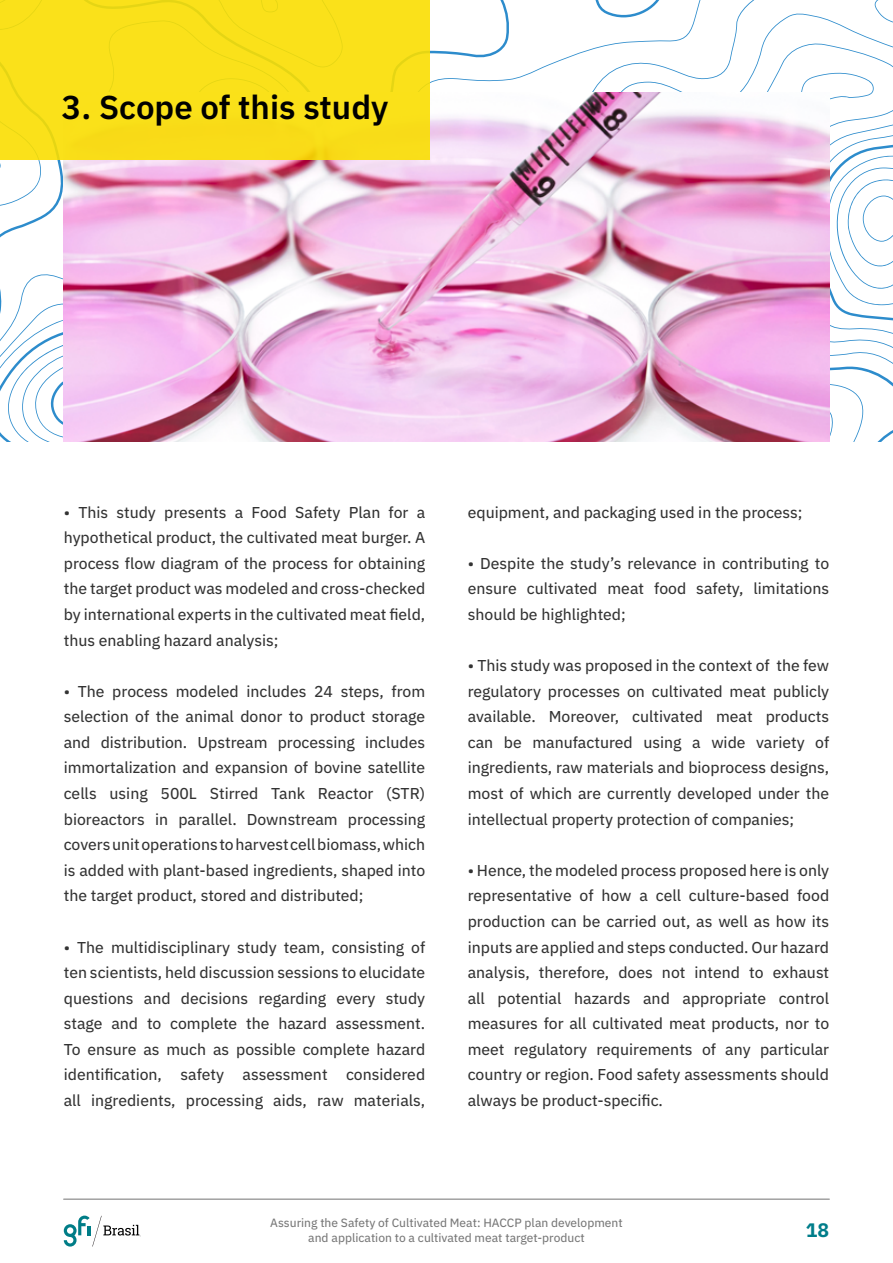
<style>
.page{position:relative;width:893px;height:1263px;background:#fff}
.page>*{position:absolute;margin:0;border:0;box-sizing:border-box;transform-origin:0 0}
.t1{font:600 33px "IBM Plex Sans";color:#000}
.t2{font:700 19.5px "IBM Plex Sans";color:#007d8a}
.t3{font:15.75px/25.7px "IBM Plex Sans Text";color:#333;text-align:justify}
.t4{font:12px/15px "IBM Plex Sans Text";color:#787878;text-align:center}
</style>
<div class="page">
<svg style="left:64px;top:1215px;width:77px;height:31px"></svg>
<hr style="left:64px;top:1198px;width:765px;height:2px;background:#787878">
<svg style="left:0;top:0;width:893px;height:442px"></svg>
<img style="left:64px;top:93px;width:765px;height:349px">
<div style="left:0;top:0;width:430px;height:160px;background:#fae11a"></div>
<h1 class="t1" style="left:62px;top:81px;width:328px">3. Scope of this study</h1>
<p class="t3" style="left:64px;top:498px;width:363px">• This study presents a Food Safety Plan for a hypothetical product, the cultivated meat burger. A process flow diagram of the process for obtaining the target product was modeled and cross-checked by international experts in the cultivated meat field, thus enabling hazard analysis;</p>
<p class="t3" style="left:64px;top:677px;width:363px">• The process modeled includes 24 steps, from selection of the animal donor to product storage and distribution. Upstream processing includes immortalization and expansion of bovine satellite cells using 500L Stirred Tank Reactor (STR) bioreactors in parallel. Downstream processing covers unit operations to harvest cell biomass, which is added with plant-based ingredients, shaped into the target product, stored and distributed;</p>
<p class="t3" style="left:64px;top:933px;width:363px">• The multidisciplinary study team, consisting of ten scientists, held discussion sessions to elucidate questions and decisions regarding every study stage and to complete the hazard assessment.<br>To ensure as much as possible complete hazard identification, safety assessment considered all ingredients, processing aids, raw materials,</p>
<p class="t3" style="left:468px;top:498px;width:336px">equipment, and packaging used in the process;</p>
<p class="t3" style="left:468px;top:549px;width:363px">• Despite the study’s relevance in contributing to ensure cultivated meat food safety, limitations should be highlighted;</p>
<p class="t3" style="left:468px;top:651px;width:363px">• This study was proposed in the context of the few regulatory processes on cultivated meat publicly available. Moreover, cultivated meat products can be manufactured using a wide variety of ingredients, raw materials and bioprocess designs, most of which are currently developed under the intellectual property protection of companies;</p>
<p class="t3" style="left:468px;top:856px;width:363px">• Hence, the modeled process proposed here is only representative of how a cell culture-based food production can be carried out, as well as how its inputs are applied and steps conducted. Our hazard analysis, therefore, does not intend to exhaust all potential hazards and appropriate control measures for all cultivated meat products, nor to meet regulatory requirements of any particular country or region. Food safety assessments should always be product-specific.</p>
<p class="t4" style="left:270px;top:1214px;width:354px">Assuring the Safety of Cultivated Meat: HACCP plan development and application to a cultivated meat target-product</p>
<p class="t2" style="left:806px;top:1214px;width:25px">18</p>
</div>
